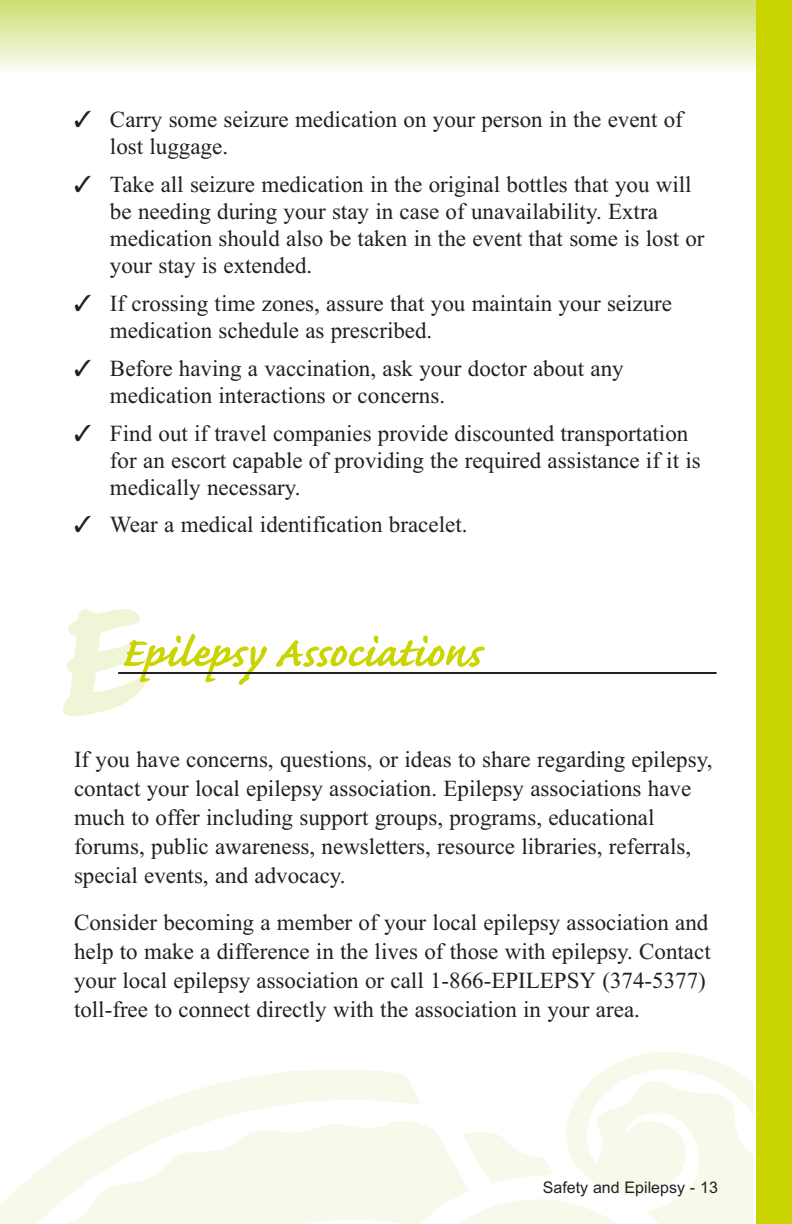
<style>
.page{position:relative;width:792px;height:1224px;background:#fff}
.page>*{position:absolute;margin:0;border:0;box-sizing:border-box;transform-origin:0 0}
.t1{font:700 54px "Caflisch Script";color:#cad400}
.t2{font:23px/27px "Times New Roman";color:#231f20}
.t3{font:16px "Arial";color:#231f20}
</style>
<div class="page">
<div style="left:0;top:0;width:792px;height:72px;background:linear-gradient(to bottom,#cede6d,#f9fbf3)"></div>
<div style="left:756px;top:0;width:36px;height:1224px;background:#cad400"></div>
<img style="left:0;top:1205px;width:1px;height:19px">
<svg style="left:0;top:0;width:1px;height:72px"></svg>
<hr style="left:118px;top:672px;width:599px;height:2px;background:#231f20">
<p class="t2" style="left:110px;top:108px;width:574px;text-indent:-36px">✓ Carry some seizure medication on your person in the event of lost luggage.</p>
<p class="t2" style="left:110px;top:173px;width:596px;text-indent:-36px">✓ Take all seizure medication in the original bottles that you will be needing during your stay in case of unavailability. Extra medication should also be taken in the event that some is lost or your stay is extended.</p>
<p class="t2" style="left:110px;top:292px;width:564px;text-indent:-36px">✓ If crossing time zones, assure that you maintain your seizure medication schedule as prescribed.</p>
<p class="t2" style="left:110px;top:357px;width:515px;text-indent:-36px">✓ Before having a vaccination, ask your doctor about any medication interactions or concerns.</p>
<p class="t2" style="left:110px;top:422px;width:592px;text-indent:-36px">✓ Find out if travel companies provide discounted transportation for an escort capable of providing the required assistance if it is medically necessary.</p>
<p class="t2" style="left:74px;top:513px;width:395px">✓ Wear a medical identification bracelet.</p>
<h1 class="t1" style="left:120px;top:633px;width:362px">Epilepsy Associations</h1>
<p class="t2" style="left:74px;top:747px;width:640px;line-height:29px">If you have concerns, questions, or ideas to share regarding epilepsy, contact your local epilepsy association. Epilepsy associations have much to offer including support groups, programs, educational forums, public awareness, newsletters, resource libraries, referrals, special events, and advocacy.</p>
<p class="t2" style="left:74px;top:910px;width:638px;line-height:29px">Consider becoming a member of your local epilepsy association and help to make a difference in the lives of those with epilepsy. Contact your local epilepsy association or call 1-866-EPILEPSY (374-5377) toll-free to connect directly with the association in your area.</p>
<p class="t3" style="left:543px;top:1176px;width:177px">Safety and Epilepsy - 13</p>
</div>
